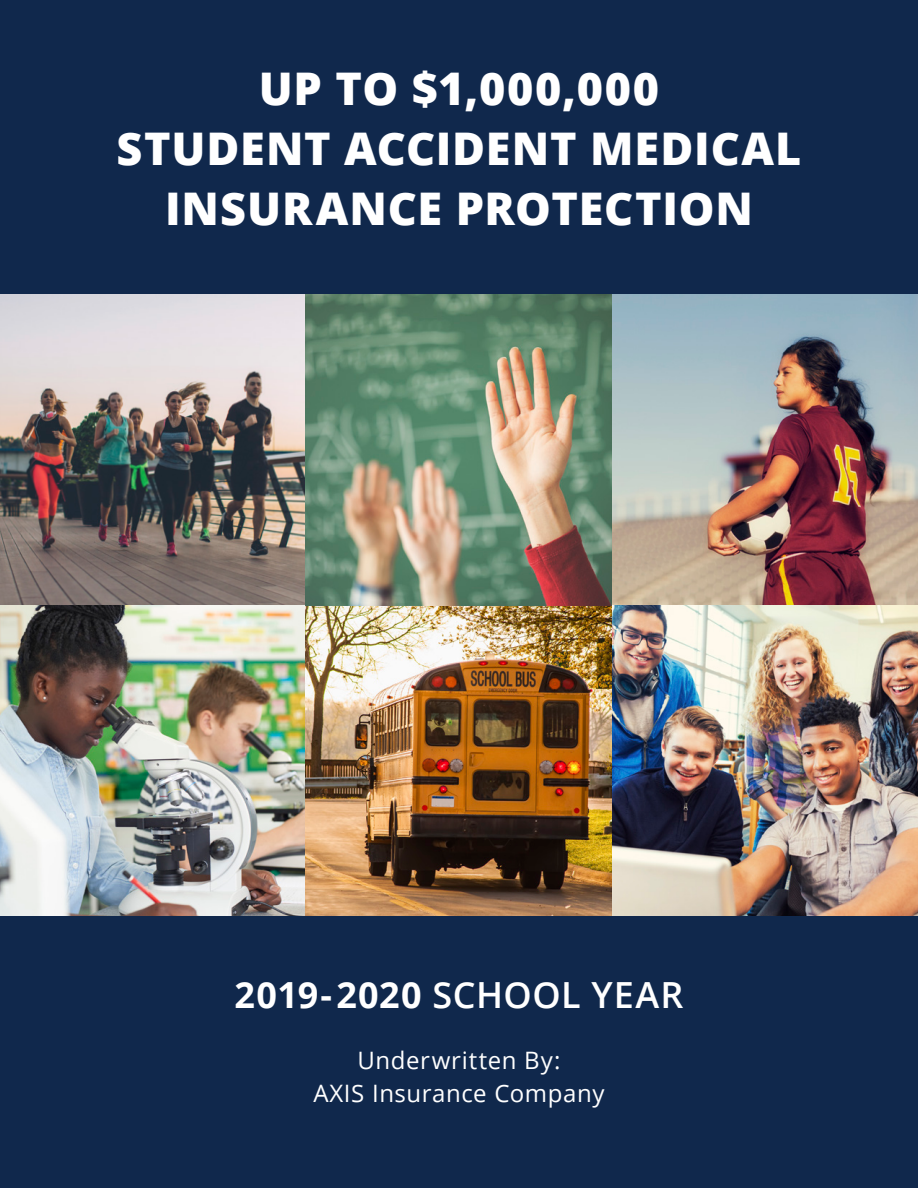
<style>
.page{position:relative;width:918px;height:1188px;background:#10284c}
.page>*{position:absolute;margin:0;border:0;box-sizing:border-box;transform-origin:0 0}
.t1{font:800 45px "Open Sans";letter-spacing:.02em;color:#fff}
.t2{font:800 45px "Open Sans";letter-spacing:.04em;color:#fff}
.t3{font:600 36px "Open Sans";letter-spacing:.015em;color:#fff}
.t4{font:24px "Open Sans";letter-spacing:.025em;color:#fff}
.s1{font-weight:700}
</style>
<div class="page">
<img style="left:0;top:295px;width:918px;height:621px">
<p class="t2" style="left:259px;top:54px;width:402px">UP TO $1,000,000</p>
<p class="t1" style="left:117px;top:114px;width:686px">STUDENT ACCIDENT MEDICAL</p>
<p class="t1" style="left:165px;top:174px;width:589px">INSURANCE PROTECTION</p>
<p class="t3" style="left:235px;top:970px;width:450px"><span class="s1">2019-2020</span> SCHOOL YEAR</p>
<p class="t4" style="left:357px;top:1044px;width:205px">Underwritten By:</p>
<p class="t4" style="left:313px;top:1077px;width:293px">AXIS Insurance Company</p>
</div>
